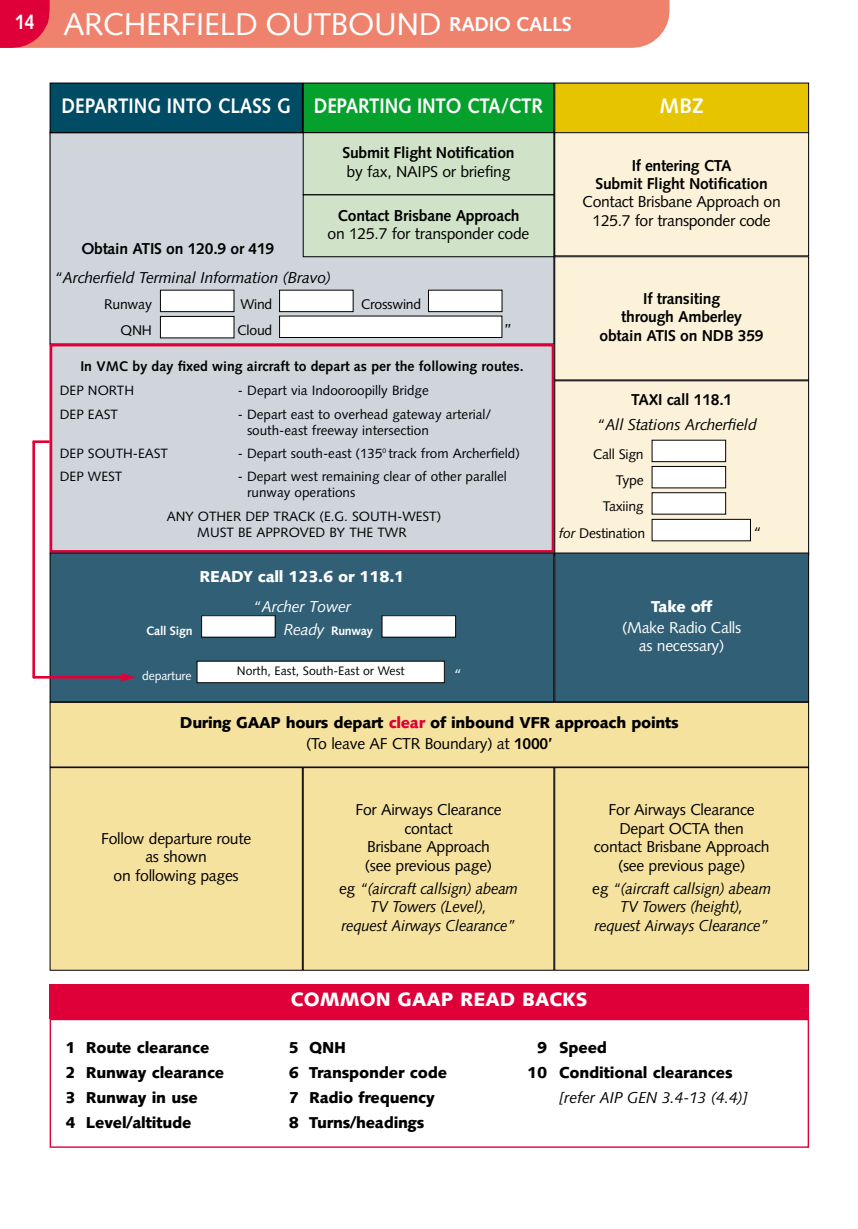
<style>
.page{position:relative;width:858px;height:1229px;background:#fff}
.page>*{position:absolute;margin:0;border:0;box-sizing:border-box;transform-origin:0 0}
.t1{font:31.5px "Syntax";letter-spacing:-.01em;color:#fff}
.t2{font:700 21px "Syntax";letter-spacing:-.01em;color:#fff;scale:.9 1}
.t3{font:700 21px "Syntax";letter-spacing:-.01em;color:#fff}
.t4{font:900 19.25px "Syntax";color:#fff}
.t5{font:15.75px/18.4px "Syntax";letter-spacing:-.015em;color:#000;text-align:center}
.t6{font:900 15.75px/20.8px "Syntax";letter-spacing:-.015em;color:#000;text-align:center}
.t7{font:700 15.75px/18.4px "Syntax";letter-spacing:-.015em;color:#000;text-align:center}
.t8{font:italic 15.75px/18.4px "Syntax";letter-spacing:-.015em;color:#000;text-align:center;scale:.95 1}
.t9{font:italic 15.75px "Syntax";letter-spacing:-.015em;color:#000}
.t10{font:900 15.75px "Syntax";letter-spacing:-.02em;color:#fff}
.t11{font:15.75px/18.4px "Syntax";letter-spacing:-.015em;color:#fff;text-align:center}
.t12{font:italic 15.75px "Syntax";letter-spacing:-.015em;color:#fff}
.t13{font:14px/26.2px "Syntax";letter-spacing:-.015em;color:#000;text-align:right}
.t14{font:700 14px "Syntax";color:#000}
.t15{font:13.47px/16.3px "Syntax";color:#000}
.t16{font:12.25px "Syntax";color:#000}
.t17{font:700 12.25px "Syntax";letter-spacing:-.015em;color:#fff}
.t18{font:12.25px "Syntax";letter-spacing:-.015em;color:#fff}
.s1{font-weight:700;font-size:20.12px}
.s2{font-weight:400;font-style:italic;font-size:15.75px}
.s3{font-style:italic}
.s4{color:#e00039}
.s5{font-weight:400}
.s6{font-weight:700}
.s7{font-style:normal}
</style>
<div class="page">
<div style="left:50px;top:131px;width:759px;height:423px;background:#cfd5db"></div>
<svg style="left:0;top:0;width:669px;height:48px;background:#ee7a6a"></svg>
<div style="left:50px;top:83px;width:252px;height:50px;background:#004c64"></div>
<div style="left:50px;top:83px;width:253px;height:50px;border:1px solid #000"></div>
<div style="left:303px;top:83px;width:251px;height:50px;background:#06a02d"></div>
<div style="left:554px;top:83px;width:254px;height:50px;background:#e7c400"></div>
<svg style="left:49px;top:132px;width:505px;height:213px"></svg>
<div style="left:50px;top:344px;width:504px;height:208px;border:3px solid #e00039"></div>
<div style="left:554px;top:133px;width:254px;height:123px;background:#fcf2da"></div>
<div style="left:554px;top:132px;width:255px;height:124px;border:1px solid #000"></div>
<div style="left:554px;top:257px;width:254px;height:123px;background:#fcf2da"></div>
<div style="left:554px;top:256px;width:255px;height:124px;border:1px solid #000"></div>
<svg style="left:554px;top:380px;width:255px;height:172px;background:#f3ead7"></svg>
<div style="left:50px;top:984px;width:759px;height:34px;background:#e00039"></div>
<div style="left:50px;top:1018px;width:759px;height:129px;border:1px solid #e00039"></div>
<div style="left:303px;top:195px;width:251px;height:62px;background:#d0e3c8"></div>
<div style="left:303px;top:194px;width:251px;height:63px;border:1px solid #000"></div>
<div style="left:303px;top:133px;width:251px;height:62px;background:#d0e3c8"></div>
<div style="left:303px;top:132px;width:251px;height:63px;border:1px solid #000"></div>
<svg style="left:49px;top:552px;width:505px;height:151px;background:#466e81"></svg>
<div style="left:554px;top:553px;width:254px;height:149px;background:#316076"></div>
<div style="left:554px;top:552px;width:255px;height:150px;border:1px solid #000"></div>
<div style="left:50px;top:767px;width:252px;height:203px;background:#f6e29f"></div>
<div style="left:50px;top:767px;width:253px;height:203px;border:1px solid #000"></div>
<div style="left:303px;top:767px;width:251px;height:203px;background:#f6e29f"></div>
<div style="left:554px;top:767px;width:254px;height:203px;background:#f6e29f"></div>
<div style="left:554px;top:767px;width:255px;height:203px;border:1px solid #000"></div>
<div style="left:50px;top:702px;width:758px;height:65px;background:#f6e29f"></div>
<div style="left:50px;top:702px;width:759px;height:65px;border:1px solid #000"></div>
<hr style="left:32px;top:440px;width:18px;height:3px;background:#e00039">
<hr style="left:33px;top:676px;width:90px;height:2px;background:#e00039">
<svg style="left:120px;top:673px;width:16px;height:8px"></svg>
<hr style="left:32px;top:442px;width:3px;height:236px;background:#e00039">
<h1 class="t1" style="left:15px;top:11px;width:558px"><sup>14</sup> ARCHERFIELD OUTBOUND <span class="s1">RADIO CALLS</span></h1>
<h2 class="t2" style="left:62px;top:97px;width:536px">DEPARTING INTO CLASS G DEPARTING INTO CTA/CTR</h2>
<h2 class="t3" style="left:659px;top:97px;width:46px">MBZ</h2>
<p class="t7" style="left:342px;top:145px;width:174px">Submit Flight Notification</p>
<p class="t5" style="left:346px;top:164px;width:165px">by fax, NAIPS or briefing</p>
<p class="t7" style="left:337px;top:207px;width:183px">Contact Brisbane Approach</p>
<p class="t5" style="left:327px;top:226px;width:203px">on 125.7 for transponder code</p>
<p class="t7" style="left:81px;top:241px;width:194px">Obtain ATIS on 120.9 or 419</p>
<p class="t9" style="left:54px;top:271px;width:278px">“Archerfield Terminal Information (Bravo)</p>
<p class="t13" style="left:104px;top:292px;width:49px">Runway</p>
<p class="t13" style="left:241px;top:292px;width:33px">Wind</p>
<p class="t13" style="left:361px;top:292px;width:62px">Crosswind</p>
<p class="t13" style="left:120px;top:318px;width:33px">QNH</p>
<p class="t13" style="left:237px;top:318px;width:36px">Cloud</p>
<p class="t5" style="left:504px;top:322px;width:10px">”</p>
<p class="t14" style="left:80px;top:361px;width:444px">In VMC by day fixed wing aircraft to depart as per the following routes.</p>
<p class="t15" style="left:60px;top:384px;width:76px">DEP NORTH</p>
<p class="t15" style="left:238px;top:384px;width:192px">- Depart via Indooroopilly Bridge</p>
<p class="t15" style="left:60px;top:407px;width:60px">DEP EAST</p>
<p class="t15" style="left:247px;top:407px;width:246px;text-indent:-9px">- Depart east to overhead gateway arterial/ south-east freeway intersection</p>
<p class="t15" style="left:60px;top:446px;width:110px">DEP SOUTH-EAST</p>
<p class="t15" style="left:238px;top:446px;width:283px">- Depart south-east (135<sup>0</sup> track from Archerfield)</p>
<p class="t15" style="left:60px;top:469px;width:64px">DEP WEST</p>
<p class="t15" style="left:247px;top:469px;width:261px;text-indent:-9px">- Depart west remaining clear of other parallel runway operations</p>
<p class="t15" style="left:167px;top:509px;width:276px;text-align:center">ANY OTHER DEP TRACK (E.G. SOUTH-WEST)<br>MUST BE APPROVED BY THE TWR</p>
<p class="t10" style="left:199px;top:570px;width:206px">READY call 123.6 or 118.1</p>
<p class="t12" style="left:253px;top:600px;width:99px">“Archer Tower</p>
<p class="t17" style="left:146px;top:625px;width:48px">Call Sign</p>
<p class="t17" style="left:284px;top:625px;width:91px"><span class="s2">Ready</span> Runway</p>
<p class="t18" style="left:142px;top:671px;width:51px">departure</p>
<p class="t12" style="left:453px;top:668px;width:10px">“</p>
<p class="t16" style="left:237px;top:665px;width:169px">North, East, South-East or West</p>
<p class="t7" style="left:595px;top:157px;width:174px">If entering CTA<br>Submit Flight Notification</p>
<p class="t5" style="left:582px;top:194px;width:200px">Contact Brisbane Approach on<br>125.7 for transponder code</p>
<p class="t7" style="left:599px;top:291px;width:165px">If transiting<br>through Amberley obtain ATIS on NDB 359</p>
<p class="t7" style="left:631px;top:392px;width:103px">TAXI call 118.1</p>
<p class="t9" style="left:596px;top:418px;width:162px">“All Stations Archerfield</p>
<p class="t13" style="left:558px;top:442px;width:88px">Call Sign<br>Type<br>Taxiing<br><span class="s3">for</span> Destination</p>
<p class="t9" style="left:752px;top:526px;width:10px">“</p>
<p class="t10" style="left:651px;top:600px;width:63px">Take off</p>
<p class="t11" style="left:622px;top:619px;width:121px">(Make Radio Calls as necessary)</p>
<p class="t6" style="left:180px;top:714px;width:500px">During GAAP hours depart <span class="s4">clear</span> of inbound VFR approach points <span class="s5">(To leave AF CTR Boundary) at</span> <span class="s6">1000’</span></p>
<p class="t5" style="left:101px;top:831px;width:151px">Follow departure route as shown<br>on following pages</p>
<p class="t5" style="left:355px;top:802px;width:148px">For Airways Clearance contact<br>Brisbane Approach (see previous page)</p>
<p class="t8" style="left:339px;top:880px;width:190px"><span class="s7">eg</span> “(aircraft callsign) abeam<br>TV Towers (Level),<br>request Airways Clearance”</p>
<p class="t5" style="left:594px;top:802px;width:177px">For Airways Clearance<br>Depart OCTA then contact Brisbane Approach (see previous page)</p>
<p class="t8" style="left:592px;top:880px;width:190px"><span class="s7">eg</span> “(aircraft callsign) abeam<br>TV Towers (height),<br>request Airways Clearance”</p>
<h3 class="t4" style="left:291px;top:991px;width:298px">COMMON GAAP READ BACKS</h3>
<p class="t6" style="left:66px;top:1038px;width:145px">1 Route clearance</p>
<p class="t6" style="left:289px;top:1038px;width:59px">5 QNH</p>
<p class="t6" style="left:537px;top:1038px;width:71px">9 Speed</p>
<p class="t6" style="left:66px;top:1063px;width:160px">2 Runway clearance</p>
<p class="t6" style="left:289px;top:1063px;width:159px">6 Transponder code</p>
<p class="t6" style="left:527px;top:1063px;width:207px">10 Conditional clearances</p>
<p class="t6" style="left:66px;top:1088px;width:134px">3 Runway in use</p>
<p class="t6" style="left:289px;top:1088px;width:147px">7 Radio frequency</p>
<p class="t9" style="left:559px;top:1091px;width:190px">[refer AIP GEN 3.4-13 (4.4)]</p>
<p class="t6" style="left:66px;top:1113px;width:127px">4 Level/altitude</p>
<p class="t6" style="left:289px;top:1113px;width:137px">8 Turns/headings</p>
</div>
